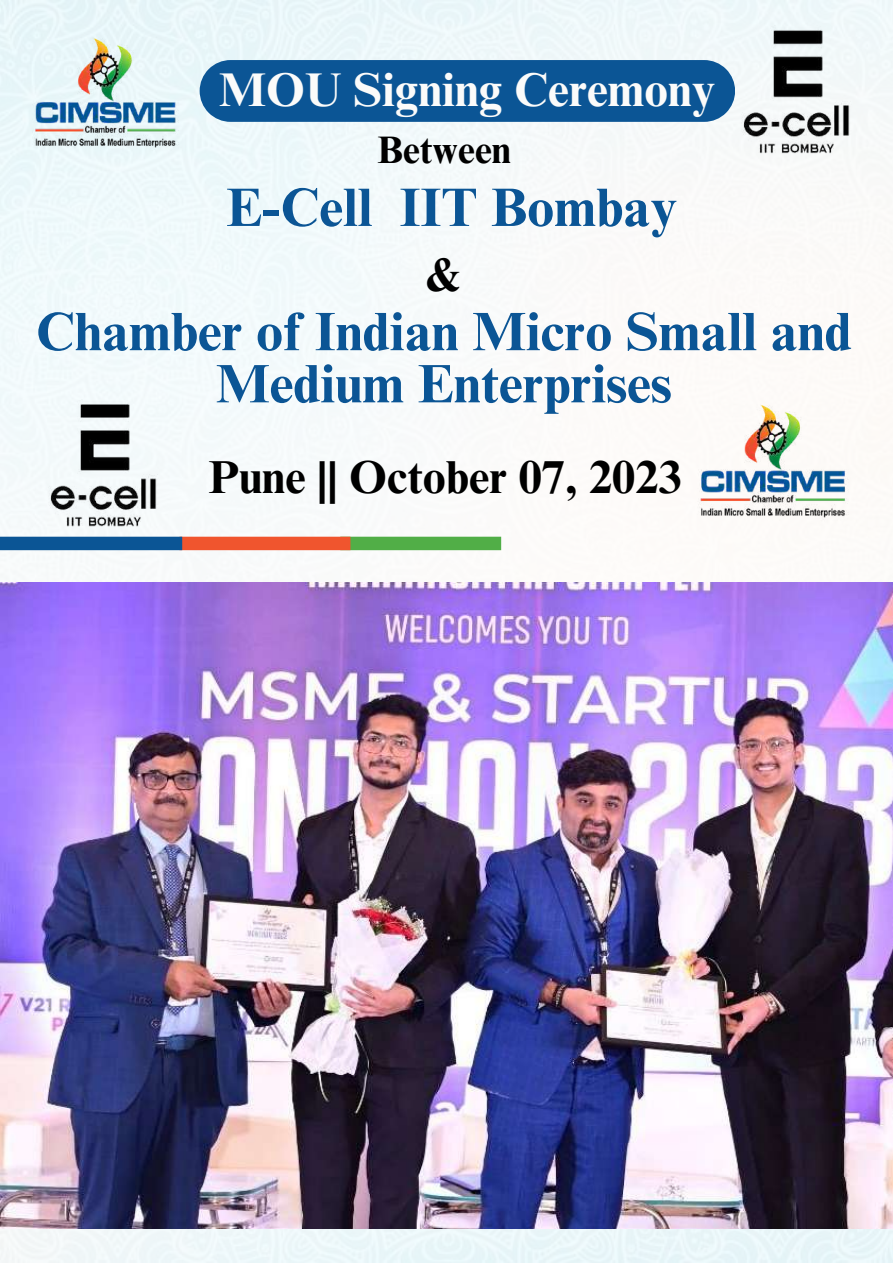
<style>
.page{position:relative;width:893px;height:1264px;background:#fff}
.page>*{position:absolute;margin:0;border:0;box-sizing:border-box;transform-origin:0 0}
.t1{font:700 54.15px/52.1px "Times NRMT Pro";color:#0b5595;text-align:center}
.t2{font:700 47.25px "Times NRMT Pro";color:#fbfbfa}
.t3{font:700 47.1px "Times NRMT Pro";color:#000}
.t4{font:700 46.2px "Times NRMT Pro";color:#000}
.t5{font:700 38.25px "Times NRMT Pro";color:#000}
</style>
<div class="page">
<img style="left:0;top:0;width:892px;height:1262px">
<img style="left:31px;top:36px;width:148px;height:115px">
<img style="left:696px;top:404px;width:153px;height:118px">
<div style="left:200px;top:60px;width:535px;height:62px;background:#0b5595"></div>
<img style="left:42px;top:398px;width:127px;height:138px">
<img style="left:735px;top:24px;width:127px;height:139px">
<div style="left:340px;top:536px;width:161px;height:14px;background:#51ae47"></div>
<div style="left:179px;top:536px;width:171px;height:14px;background:#f0552e"></div>
<div style="left:0;top:536px;width:182px;height:14px;background:#0b5595"></div>
<img style="left:0;top:583px;width:892px;height:645px">
<p class="t2" style="left:219px;top:72px;width:497px">MOU Signing Ceremony</p>
<p class="t5" style="left:377px;top:136px;width:135px">Between</p>
<p class="t1" style="left:226px;top:188px;width:452px">E-Cell IIT Bombay</p>
<p class="t3" style="left:425px;top:257px;width:38px">&amp;</p>
<p class="t1" style="left:36px;top:312px;width:817px">Chamber of Indian Micro Small and<br>Medium Enterprises</p>
<p class="t4" style="left:208px;top:460px;width:475px">Pune || October 07, 2023</p>
</div>
